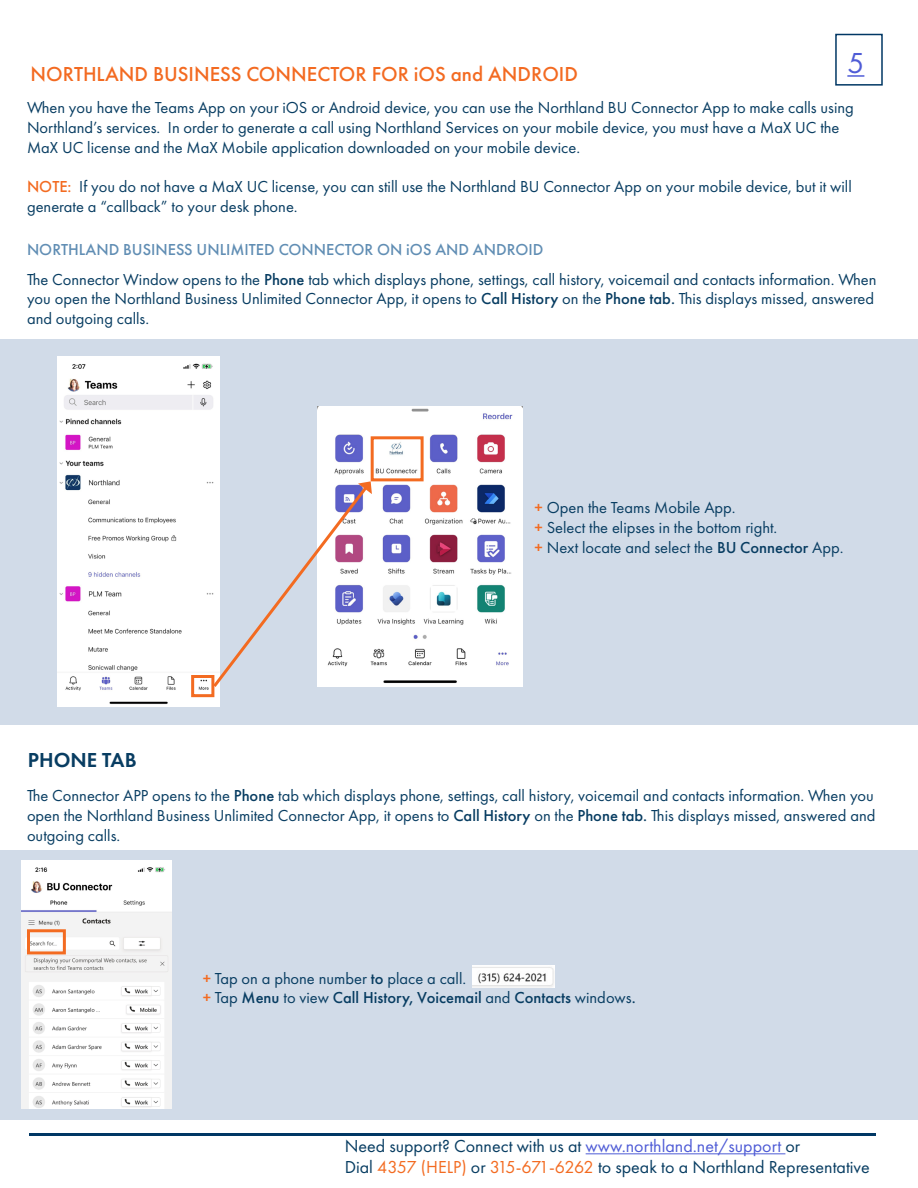
<style>
.page{position:relative;width:918px;height:1188px;background:#fff}
.page>*{position:absolute;margin:0;border:0;box-sizing:border-box;transform-origin:0 0}
.t1{font:30px "Futura PT";color:#4f5cd6}
.t2{font:500 21px "Futura PT";color:#f36a21}
.t3{font:600 21px "Futura PT";color:#083d62}
.t4{font:18px "Futura PT";color:#083d62}
.t5{font:16.5px/19.8px "Futura PT";color:#083d62}
.t6{font:500 16.5px "Futura PT";color:#083d62}
.t7{font:500 16.5px "Futura PT";color:#618eb4}
.s1{font-weight:500;color:#f36b21}
.s2{font-weight:500}
.s3{color:#f36b21}
.s4{font-weight:400}
.s5{color:#4f5cd6}
</style>
<div class="page">
<div style="left:0;top:850px;width:918px;height:270px;background:#d1dbe8"></div>
<div style="left:0;top:339px;width:918px;height:385px;background:#d1dbe8"></div>
<div style="left:835px;top:34px;width:48px;height:52px;border:2px solid #003764"></div>
<svg style="left:847px;top:75px;width:17px;height:2px"></svg>
<hr style="left:29px;top:1133px;width:847px;height:2px;background:#003764">
<hr style="left:586px;top:1153px;width:199px;height:1px;background:#4f5cd6">
<img style="left:318px;top:406px;width:204px;height:281px">
<img style="left:58px;top:357px;width:161px;height:349px">
<div style="left:191px;top:675px;width:23px;height:22px;border:3px solid #f36b21"></div>
<div style="left:371px;top:436px;width:53px;height:45px;border:3px solid #f36b21"></div>
<svg style="left:210px;top:481px;width:162px;height:209px"></svg>
<img style="left:22px;top:861px;width:149px;height:248px">
<img style="left:472px;top:965px;width:83px;height:23px">
<div style="left:27px;top:929px;width:39px;height:25px;border:3px solid #f36b21"></div>
<p class="t1" style="left:847px;top:45px;width:19px">5</p>
<p class="t2" style="left:31px;top:61px;width:549px">NORTHLAND BUSINESS CONNECTOR FOR iOS and ANDROID</p>
<p class="t5" style="left:27px;top:98px;width:828px">When you have the Teams App on your iOS or Android device, you can use the Northland BU Connector App to make calls using<br>Northland’s services. In order to generate a call using Northland Services on your mobile device, you must have a MaX UC the<br>MaX UC license and the MaX Mobile application downloaded on your mobile device.</p>
<p class="t5" style="left:27px;top:177px;width:826px"><span class="s1">NOTE:</span> If you do not have a MaX UC license, you can still use the Northland BU Connector App on your mobile device, but it will generate a “callback” to your desk phone.</p>
<p class="t7" style="left:27px;top:239px;width:518px">NORTHLAND BUSINESS UNLIMITED CONNECTOR ON iOS AND ANDROID</p>
<p class="t5" style="left:27px;top:269px;width:851px">The Connector Window opens to the <span class="s2">Phone</span> tab which displays phone, settings, call history, voicemail and contacts information. When you open the Northland Business Unlimited Connector App, it opens to <span class="s2">Call History</span> on the <span class="s2">Phone tab.</span> This displays missed, answered and outgoing calls.</p>
<p class="t5" style="left:535px;top:497px;width:203px"><span class="s1">+</span> Open the Teams Mobile App.</p>
<p class="t5" style="left:535px;top:517px;width:244px"><span class="s1">+</span> Select the elipses in the bottom right.</p>
<p class="t5" style="left:535px;top:537px;width:311px"><span class="s1">+</span> Next locate and select the <span class="s2">BU Connector</span> App.</p>
<p class="t3" style="left:28px;top:747px;width:110px">PHONE TAB</p>
<p class="t5" style="left:27px;top:786px;width:850px;text-align:justify">The Connector APP opens to the <span class="s2">Phone</span> tab which displays phone, settings, call history, voicemail and contacts information. When you open the Northland Business Unlimited Connector App, it opens to <span class="s2">Call History</span> on the <span class="s2">Phone tab.</span> This displays missed, answered and outgoing calls.</p>
<p class="t5" style="left:203px;top:968px;width:265px"><span class="s1">+</span> Tap on a phone number <span class="s2">to</span> place a call.</p>
<p class="t6" style="left:203px;top:988px;width:434px"><span class="s3">+</span> <span class="s4">Tap</span> Menu <span class="s4">to view</span> Call History, Voicemail <span class="s4">and</span> Contacts <span class="s4">windows</span>.</p>
<p class="t4" style="left:345px;top:1135px;width:457px">Need support? Connect with us at <span class="s5">www.northland.net/support</span> or</p>
<p class="t4" style="left:345px;top:1156px;width:527px">Dial <span class="s3">4357 (HELP)</span> or <span class="s3">315-671-6262</span> to speak to a Northland Representative</p>
</div>
